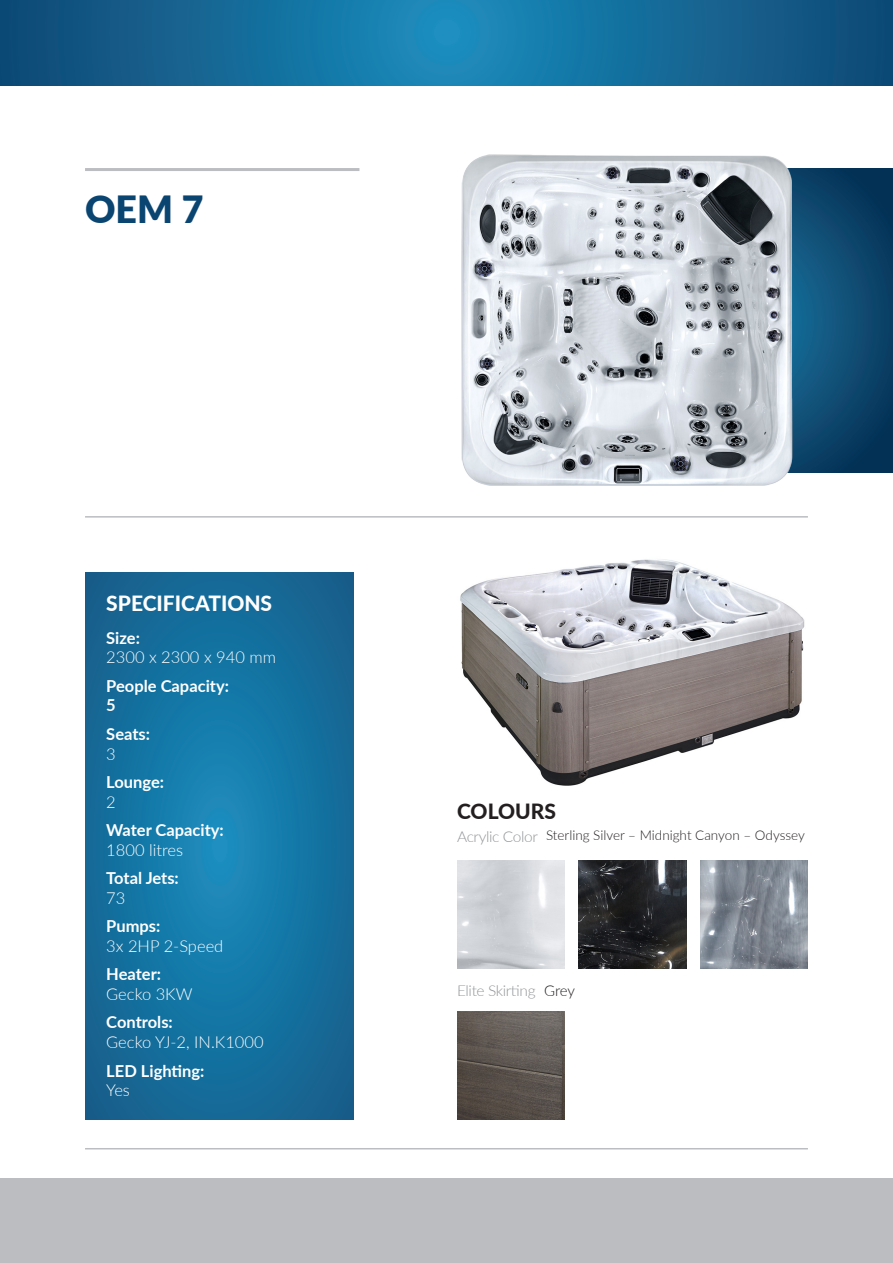
<style>
.page{position:relative;width:893px;height:1263px;background:#fff}
.page>*{position:absolute;margin:0;border:0;box-sizing:border-box;transform-origin:0 0}
.t1{font:900 37.5px "Lato";color:#0a4572}
.t2{font:800 21px "Lato";color:#fff}
.t3{font:800 21px "Lato";color:#231f20}
.t4{font:700 16.5px/19.8px "Lato";color:#fff}
.t5{font:300 16.5px "Lato";color:#fff}
.t6{font:300 15px "Lato";letter-spacing:-.025em;color:#939598}
.t7{font:300 15px "Lato";color:#231f20}
.t8{font:300 13.5px "Lato";color:#231f20}
</style>
<div class="page">
<div style="left:0;top:1178px;width:893px;height:85px;background:#bcbdc0"></div>
<hr style="left:85px;top:516px;width:723px;height:2px;background:#bcbdc0">
<hr style="left:85px;top:1148px;width:723px;height:1px;background:#bcbdc0">
<svg style="left:0;top:0;width:893px;height:85px;background:#156998"></svg>
<svg style="left:808px;top:168px;width:85px;height:304px;background:#0c446a"></svg>
<hr style="left:85px;top:168px;width:274px;height:3px;background:#bcbdc0">
<img style="left:457px;top:1012px;width:108px;height:107px">
<img style="left:579px;top:861px;width:107px;height:107px">
<img style="left:700px;top:861px;width:108px;height:107px">
<img style="left:460px;top:559px;width:345px;height:227px">
<img style="left:461px;top:154px;width:347px;height:332px">
<svg style="left:85px;top:573px;width:269px;height:546px;background:#15719f"></svg>
<p class="t1" style="left:85px;top:181px;width:120px">OEM 7</p>
<p class="t2" style="left:106px;top:588px;width:167px">SPECIFICATIONS</p>
<p class="t4" style="left:106px;top:627px;width:35px">Size:</p>
<p class="t5" style="left:106px;top:646px;width:171px">2300 x 2300 x 940 mm</p>
<p class="t4" style="left:106px;top:675px;width:124px">People Capacity:<br>5</p>
<p class="t4" style="left:106px;top:723px;width:45px">Seats:</p>
<p class="t5" style="left:106px;top:742px;width:11px">3</p>
<p class="t4" style="left:106px;top:771px;width:59px">Lounge:</p>
<p class="t5" style="left:106px;top:790px;width:11px">2</p>
<p class="t4" style="left:106px;top:819px;width:119px">Water Capacity:</p>
<p class="t5" style="left:106px;top:838px;width:78px">1800 litres</p>
<p class="t4" style="left:106px;top:867px;width:74px">Total Jets:</p>
<p class="t5" style="left:106px;top:886px;width:21px">73</p>
<p class="t4" style="left:106px;top:915px;width:56px">Pumps:</p>
<p class="t5" style="left:106px;top:935px;width:119px">3x 2HP 2-Speed</p>
<p class="t4" style="left:106px;top:964px;width:56px">Heater:</p>
<p class="t5" style="left:106px;top:983px;width:88px">Gecko 3KW</p>
<p class="t4" style="left:106px;top:1012px;width:68px">Controls:</p>
<p class="t5" style="left:106px;top:1031px;width:159px">Gecko YJ-2, IN.K1000</p>
<p class="t4" style="left:106px;top:1060px;width:100px">LED Lighting:</p>
<p class="t5" style="left:106px;top:1079px;width:25px">Yes</p>
<p class="t3" style="left:457px;top:796px;width:100px">COLOURS</p>
<p class="t8" style="left:546px;top:826px;width:260px">Sterling Silver – Midnight Canyon – Odyssey</p>
<p class="t6" style="left:457px;top:826px;width:82px">Acrylic Color</p>
<p class="t6" style="left:457px;top:980px;width:80px">Elite Skirting</p>
<p class="t7" style="left:544px;top:980px;width:32px">Grey</p>
</div>
